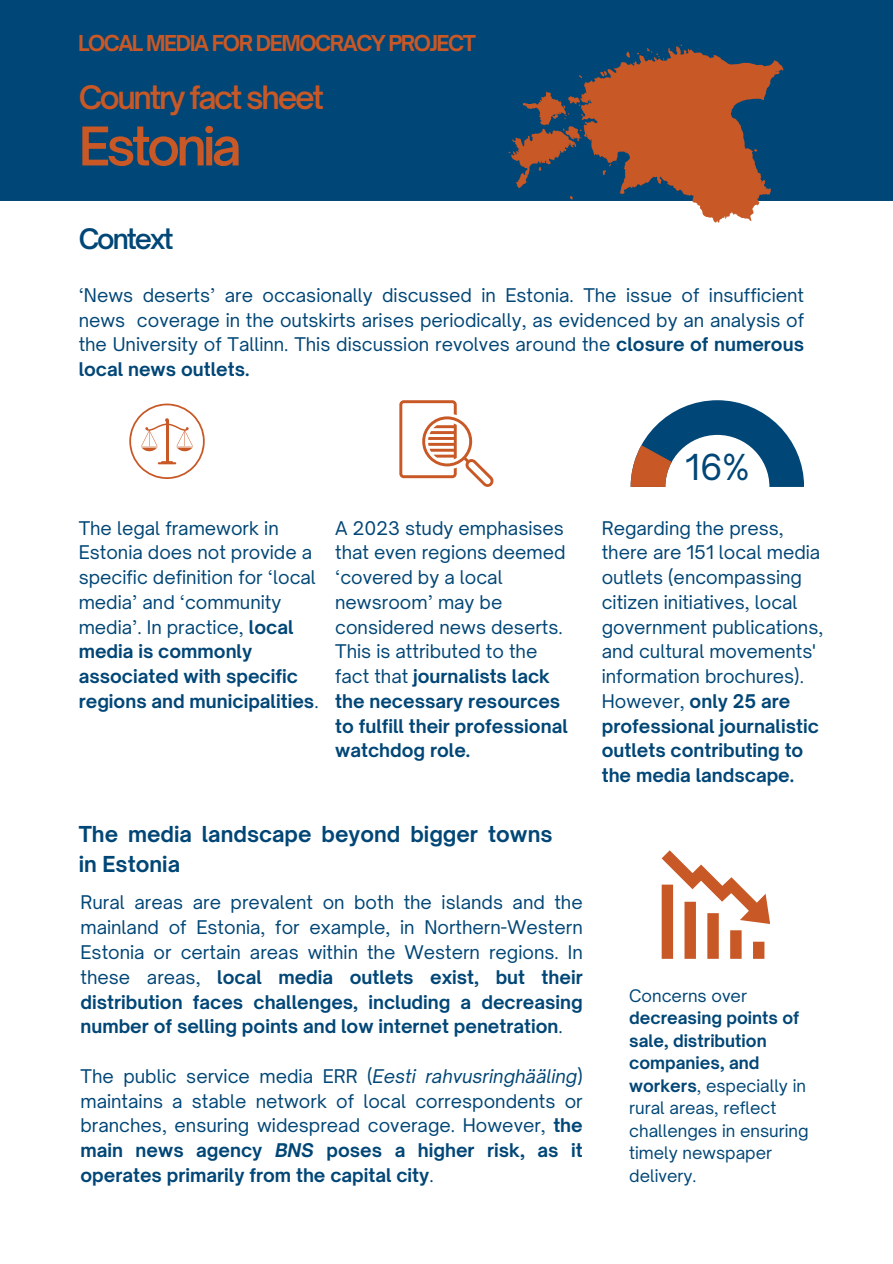
<style>
.page{position:relative;width:893px;height:1264px;background:#fff}
.page>*{position:absolute;margin:0;border:0;box-sizing:border-box;transform-origin:0 0}
.t1{font:600 51px "Open Sauce One";letter-spacing:-.075em;color:#c85826}
.t2{font:34.2px "Open Sauce One";color:#004676}
.t3{font:600 30.9px "Open Sauce One";letter-spacing:-.075em;color:#c85826}
.t4{font:600 27px "Open Sauce One";letter-spacing:-.075em;color:#004676}
.t5{font:700 21px/29.2px "Open Sauce One";color:#004676}
.t6{font:700 21px "Open Sauce One";letter-spacing:-.07em;color:#c85826}
.t7{font:18px/24.8px "Open Sauce One";color:#004676}
.t8{font:16.5px/22.5px "Open Sauce One";color:#004676}
.s1{font-weight:700}
.s2{font-style:italic}
.s3{font-weight:700;font-style:italic}
</style>
<div class="page">
<div style="left:0;top:0;width:892px;height:201px;background:#004676"></div>
<svg style="left:129px;top:403px;width:76px;height:76px"></svg>
<svg style="left:399px;top:400px;width:95px;height:87px"></svg>
<svg style="left:508px;top:45px;width:275px;height:177px;background:#7c615c"></svg>
<svg style="left:630px;top:400px;width:174px;height:87px"></svg>
<svg style="left:661px;top:850px;width:108px;height:108px"></svg>
<p class="t6" style="left:78px;top:30px;width:399px">LOCAL MEDIA FOR DEMOCRACY PROJECT</p>
<h1 class="t3" style="left:79px;top:78px;width:247px">Country fact sheet</h1>
<h2 class="t1" style="left:79px;top:114px;width:164px">Estonia</h2>
<p class="t4" style="left:79px;top:222px;width:96px">Context</p>
<p class="t7" style="left:79px;top:282px;width:726px;text-align:justify">‘News deserts’ are occasionally discussed in Estonia. The issue of insufficient news coverage in the outskirts arises periodically, as evidenced by an analysis of the University of Tallinn. This discussion revolves around the <span class="s1">closure of numerous local news outlets.</span></p>
<h4 class="t7" style="left:79px;top:515px;width:241px">The legal framework in<br>Estonia does not provide a specific definition for ‘local media’ and ‘community media’. In practice, <span class="s1">local media is commonly associated with specific regions and municipalities</span>.</h4>
<p class="t7" style="left:335px;top:515px;width:234px">A 2023 study emphasises that even regions deemed ‘covered by a local newsroom’ may be considered news deserts.<br>This is attributed to the fact that <span class="s1">journalists lack the necessary resources to fulfill their professional watchdog role.</span></p>
<h3 class="t5" style="left:79px;top:819px;width:475px">The media landscape beyond bigger towns in Estonia</h3>
<p class="t7" style="left:80px;top:890px;width:503px;text-align:justify">Rural areas are prevalent on both the islands and the mainland of Estonia, for example, in Northern-Western Estonia or certain areas within the Western regions. In these areas, <span class="s1">local media outlets exist, but their distribution faces challenges, including a decreasing number of selling points and low internet penetration</span>.</p>
<p class="t7" style="left:80px;top:1063px;width:503px;text-align:justify">The public service media ERR (<span class="s2">Eesti rahvusringhääling</span>) maintains a stable network of local correspondents or branches, ensuring widespread coverage. However, <span class="s1">the main news agency</span> <span class="s3">BNS</span> <span class="s1">poses a higher risk, as it operates primarily from the capital city</span>.</p>
<h2 class="t2" style="left:685px;top:445px;width:66px">16%</h2>
<p class="t7" style="left:601px;top:515px;width:223px">Regarding the press, there are 151 local media outlets (encompassing citizen initiatives, local government publications, and cultural movements' information brochures).<br>However, <span class="s1">only 25 are professional journalistic outlets contributing to the media landscape.</span></p>
<p class="t8" style="left:629px;top:984px;width:181px">Concerns over <span class="s1">decreasing points of sale, distribution companies, and workers</span>, especially in rural areas, reflect challenges in ensuring timely newspaper delivery.</p>
</div>
